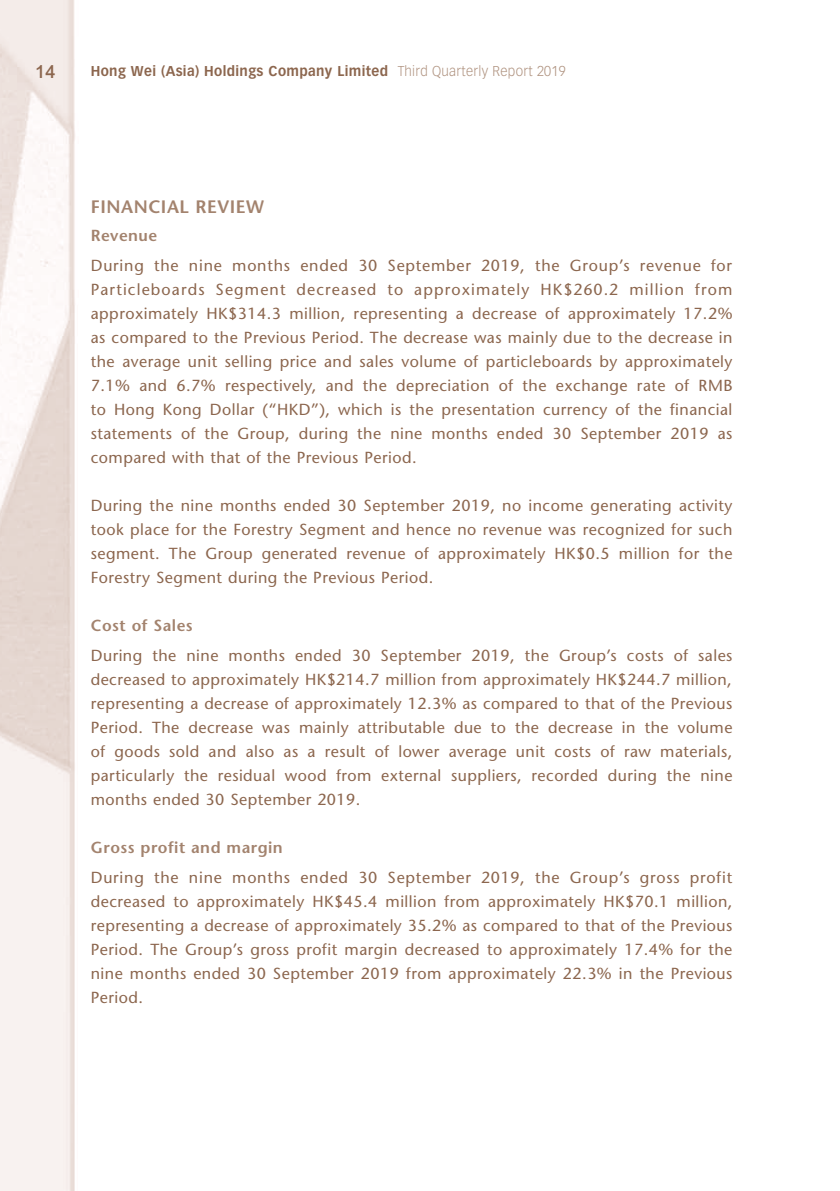
<style>
.page{position:relative;width:840px;height:1191px;background:#fff}
.page>*{position:absolute;margin:0;border:0;box-sizing:border-box;transform-origin:0 0}
.t1{font:600 18px "Stone Sans Std";letter-spacing:.03em;color:#a3836e}
.t2{font:500 18px "Arial MT Std";color:#8c664e}
.t3{font:500 16px/24px "Stone Sans Std";letter-spacing:.03em;color:#8c664e;text-align:justify}
.t4{font:600 16px "Stone Sans Std";letter-spacing:.03em;color:#a3836e}
.t5{font:700 14px "Vectora LT Std";letter-spacing:.025em;color:#8c664e;scale:.95 1}
.s1{font-weight:300;color:#af927f}
</style>
<div class="page">
<img style="left:0;top:0;width:75px;height:1191px">
<p class="t2" style="left:35px;top:61px;width:22px">14</p>
<p class="t5" style="left:91px;top:63px;width:501px">Hong Wei (Asia) Holdings Company Limited <span class="s1">Third Quarterly Report 2019</span></p>
<p class="t1" style="left:91px;top:196px;width:175px">FINANCIAL REVIEW</p>
<p class="t4" style="left:91px;top:226px;width:68px">Revenue</p>
<p class="t3" style="left:91px;top:253px;width:643px">During the nine months ended 30 September 2019, the Group’s revenue for Particleboards Segment decreased to approximately HK$260.2 million from approximately HK$314.3 million, representing a decrease of approximately 17.2% as compared to the Previous Period. The decrease was mainly due to the decrease in the average unit selling price and sales volume of particleboards by approximately 7.1% and 6.7% respectively, and the depreciation of the exchange rate of RMB to Hong Kong Dollar (“HKD”), which is the presentation currency of the financial statements of the Group, during the nine months ended 30 September 2019 as compared with that of the Previous Period.</p>
<p class="t3" style="left:91px;top:493px;width:642px">During the nine months ended 30 September 2019, no income generating activity took place for the Forestry Segment and hence no revenue was recognized for such segment. The Group generated revenue of approximately HK$0.5 million for the Forestry Segment during the Previous Period.</p>
<p class="t4" style="left:91px;top:616px;width:103px">Cost of Sales</p>
<p class="t3" style="left:91px;top:643px;width:643px">During the nine months ended 30 September 2019, the Group’s costs of sales decreased to approximately HK$214.7 million from approximately HK$244.7 million, representing a decrease of approximately 12.3% as compared to that of the Previous Period. The decrease was mainly attributable due to the decrease in the volume of goods sold and also as a result of lower average unit costs of raw materials, particularly the residual wood from external suppliers, recorded during the nine months ended 30 September 2019.</p>
<p class="t4" style="left:91px;top:837px;width:193px">Gross profit and margin</p>
<p class="t3" style="left:91px;top:865px;width:643px">During the nine months ended 30 September 2019, the Group’s gross profit decreased to approximately HK$45.4 million from approximately HK$70.1 million, representing a decrease of approximately 35.2% as compared to that of the Previous Period. The Group’s gross profit margin decreased to approximately 17.4% for the nine months ended 30 September 2019 from approximately 22.3% in the Previous Period.</p>
</div>
